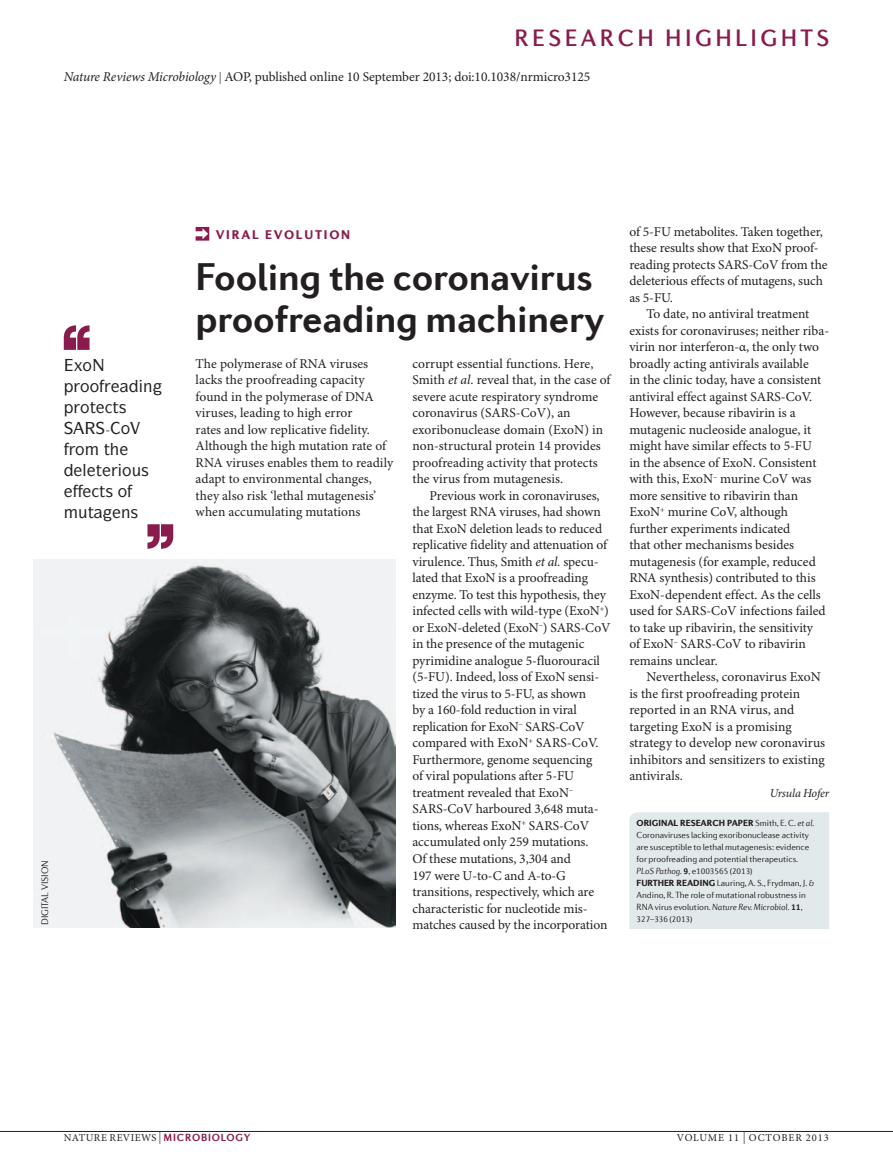
<style>
.page{position:relative;width:893px;height:1174px;background:#fff}
.page>*{position:absolute;margin:0;border:0;box-sizing:border-box;transform-origin:0 0}
.t1{font:700 39px/42px "Diverda Sans Com";letter-spacing:-.005em;color:#231f20}
.sectionheader{font:500 24px "Diverda Sans Com";letter-spacing:.14em;color:#891c4d}
.pulloutquote{font:500 16.5px "ITC Symbol Std";color:#231f20}
.bodyindent{font:13.5px/16.5px "Minion Pro";letter-spacing:-.005em;color:#231f20}
.bodyfirst{font:13.5px/16.5px "Minion Pro";letter-spacing:.005em;color:#231f20}
.pulloutquote-2{font:13.5px "Minion Pro";color:#231f20}
.ministrap{font:900 12.75px "Diverda Sans Com";letter-spacing:.14em;color:#891c4d}
.author{font:italic 12px "Minion Pro";letter-spacing:-.015em;color:#231f20}
.t2{font:10.5px "Minion Pro";letter-spacing:.04em;color:#231f20}
.t3{font:10.5px "Minion Pro";letter-spacing:.085em;color:#231f20}
.creditstyle{font:300 9.75px "Diverda Sans Com";letter-spacing:-.005em;color:#231f20}
.webbody{font:300 9px/12px "Diverda Sans Com";letter-spacing:-.005em;color:#231f20}
.s1{font-style:italic}
.s2{font-size:12px}
.s3{font-weight:900}
.s4{font-weight:700}
.s5{font-family:"Diverda Sans Com";font-weight:700;color:#891c4d}
</style>
<div class="page">
<img style="left:34px;top:559px;width:361px;height:368px">
<svg style="left:147px;top:524px;width:26px;height:25px"></svg>
<svg style="left:64px;top:325px;width:26px;height:25px"></svg>
<hr style="left:0;top:1131px;width:893px;height:1px;background:#231f20">
<svg style="left:196px;top:227px;width:13px;height:14px"></svg>
<div style="left:629px;top:812px;width:200px;height:117px;background:#e1e9ea"></div>
<p class="sectionheader" style="left:514px;top:24px;width:316px">RESEARCH HIGHLIGHTS</p>
<p class="bodyindent" style="left:64px;top:69px;width:528px"><span class="s1">Nature Reviews Microbiology</span> <span class="s2">|</span> AOP, published online 10 September 2013; doi:10.1038/nrmicro3125</p>
<p class="pulloutquote" style="left:143px;top:375px;width:11px">■</p>
<p class="pulloutquote" style="left:80px;top:396px;width:48px">□▼ ▼▲</p>
<p class="pulloutquote-2" style="left:105px;top:421px;width:26px">‑ □</p>
<p class="pulloutquote" style="left:83px;top:459px;width:68px">● ▼ □◆▲</p>
<p class="pulloutquote" style="left:99px;top:480px;width:29px">▼▲ □</p>
<p class="creditstyle" style="left:39px;top:925px;width:66px;rotate:-90deg">DIGITAL VISION</p>
<p class="ministrap" style="left:216px;top:227px;width:136px">VIRAL EVOLUTION</p>
<p class="t1" style="left:196px;top:255px;width:410px">Fooling the coronavirus proofreading machinery</p>
<p class="bodyfirst" style="left:196px;top:356px;width:199px">The polymerase of RNA viruses lacks the proofreading capacity found in the polymerase of DNA viruses, leading to high error<br>rates and low replicative fidelity.<br>Although the high mutation rate of<br>RNA viruses enables them to readily adapt to environmental changes, they also risk ‘lethal mutagenesis’ when accumulating mutations</p>
<p class="bodyfirst" style="left:412px;top:356px;width:200px">corrupt essential functions. Here, Smith <span class="s1">et al</span>. reveal that, in the case of severe acute respiratory syndrome coronavirus (SARS‑CoV), an exoribonuclease domain (ExoN) in non-structural protein 14 provides proofreading activity that protects the virus from mutagenesis.</p>
<p class="bodyindent" style="left:412px;top:488px;width:200px;text-indent:17px">Previous work in coronaviruses, the largest RNA viruses, had shown that ExoN deletion leads to reduced replicative fidelity and attenuation of virulence. Thus, Smith <span class="s1">et al.</span> specu‑ lated that ExoN is a proofreading enzyme. To test this hypothesis, they infected cells with wild-type (ExoN<sup>+</sup>) or ExoN-deleted (ExoN<sup>–</sup>) SARS‑CoV in the presence of the mutagenic pyrimidine analogue 5‑fluorouracil (5‑FU). Indeed, loss of ExoN sensi‑ tized the virus to 5‑FU, as shown<br>by a 160‑fold reduction in viral replication for ExoN<sup>–</sup> SARS‑CoV compared with ExoN<sup>+</sup> SARS‑CoV.<br>Furthermore, genome sequencing<br>of viral populations after 5‑FU treatment revealed that ExoN<sup>– </sup>SARS‑CoV harboured 3,648 muta‑ tions, whereas ExoN<sup>+</sup> SARS‑CoV accumulated only 259 mutations.<br>Of these mutations, 3,304 and<br>197 were U‑to‑C and A‑to‑G transitions, respectively, which are characteristic for nucleotide mis‑ matches caused by the incorporation</p>
<p class="bodyindent" style="left:629px;top:224px;width:200px">of 5‑FU metabolites. Taken together, these results show that ExoN proof‑ reading protects SARS‑CoV from the deleterious effects of mutagens, such as 5‑FU.</p>
<p class="bodyindent" style="left:629px;top:306px;width:201px;text-indent:17px">To date, no antiviral treatment exists for coronaviruses; neither riba‑ virin nor interferon‑α, the only two broadly acting antivirals available<br>in the clinic today, have a consistent antiviral effect against SARS‑CoV.<br>However, because ribavirin is a mutagenic nucleoside analogue, it might have similar effects to 5‑FU<br>in the absence of ExoN. Consistent with this, ExoN<sup>–</sup> murine CoV was more sensitive to ribavirin than ExoN<sup>+</sup> murine CoV, although further experiments indicated<br>that other mechanisms besides mutagenesis (for example, reduced RNA synthesis) contributed to this ExoN-dependent effect. As the cells used for SARS‑CoV infections failed to take up ribavirin, the sensitivity<br>of ExoN<sup>–</sup> SARS‑CoV to ribavirin remains unclear.</p>
<p class="bodyindent" style="left:629px;top:669px;width:197px;text-indent:17px">Nevertheless, coronavirus ExoN is the first proofreading protein reported in an RNA virus, and targeting ExoN is a promising strategy to develop new coronavirus inhibitors and sensitizers to existing antivirals.</p>
<p class="author" style="left:770px;top:786px;width:61px">Ursula Hofer</p>
<p class="webbody" style="left:637px;top:816px;width:179px"><span class="s3">ORIGINAL RESEARCH PAPER</span> Smith, E. C. <span class="s1">et al.<br></span>Coronaviruses lacking exoribonuclease activity are susceptible to lethal mutagenesis: evidence for proofreading and potential therapeutics.<br><span class="s1">PLoS Pathog.</span> <span class="s4">9</span>, e1003565 (2013)</p>
<p class="webbody" style="left:637px;top:876px;width:179px"><span class="s3">FURTHER READING</span> Lauring, A. S., Frydman, J. &amp; Andino, R. The role of mutational robustness in RNA virus evolution. <span class="s1">Nature Rev. Microbiol.</span> <span class="s4">11</span>, 327–336 (2013)</p>
<p class="t2" style="left:64px;top:1131px;width:188px">NATURE REVIEWS <span class="s2">|</span> <span class="s5">MICROBIOLOGY</span></p>
<p class="t3" style="left:677px;top:1131px;width:153px">VOLUME 11 <span class="s2">|</span> OCTOBER 2013</p>
</div>
